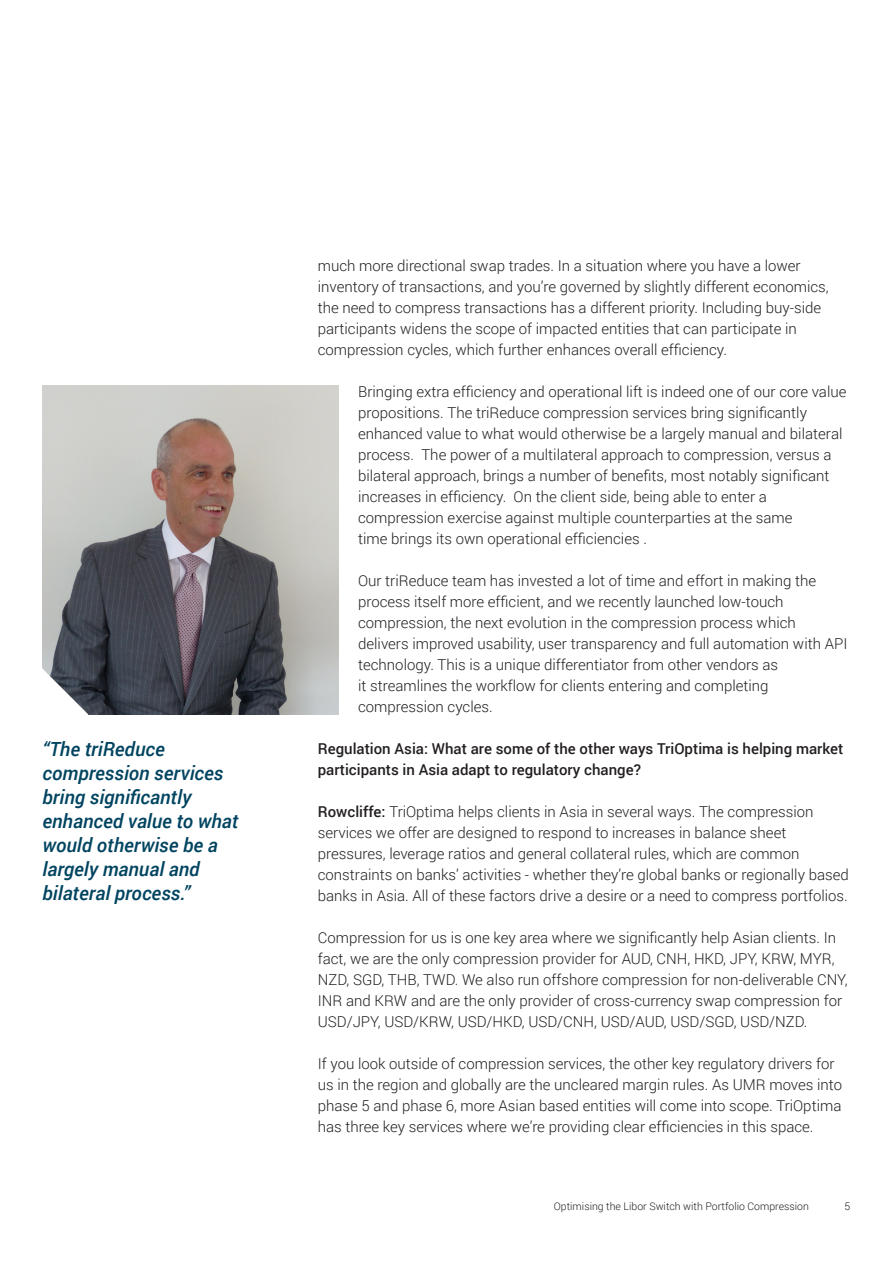
<style>
.page{position:relative;width:893px;height:1263px;background:#fff}
.page>*{position:absolute;margin:0;border:0;box-sizing:border-box;transform-origin:0 0}
.Pullquote{font:italic 500 19.5px/24px "Roboto";color:#004460}
.Main_Body_Text{font:300 15px/21px "Roboto";color:#231f20}
.Main_Body_Text-2{font:500 15px/21px "Roboto";color:#231f20}
.Paragraph_Style_3{font:300 10.5px "Roboto";color:#231f20}
.s1{font-weight:500}
</style>
<div class="page">
<img style="left:43px;top:385px;width:295px;height:329px">
<svg style="left:42px;top:666px;width:46px;height:48px"></svg>
<p class="Pullquote" style="left:43px;top:736px;width:197px">“The triReduce compression services bring significantly enhanced value to what would otherwise be a largely manual and bilateral process.”</p>
<p class="Main_Body_Text" style="left:318px;top:255px;width:512px">much more directional swap trades. In a situation where you have a lower inventory of transactions, and you’re governed by slightly different economics, the need to compress transactions has a different priority. Including buy-side participants widens the scope of impacted entities that can participate in compression cycles, which further enhances overall efficiency.</p>
<p class="Main_Body_Text" style="left:358px;top:381px;width:490px">Bringing extra efficiency and operational lift is indeed one of our core value propositions. The triReduce compression services bring significantly enhanced value to what would otherwise be a largely manual and bilateral process. The power of a multilateral approach to compression, versus a bilateral approach, brings a number of benefits, most notably significant increases in efficiency. On the client side, being able to enter a compression exercise against multiple counterparties at the same<br>time brings its own operational efficiencies .</p>
<p class="Main_Body_Text" style="left:358px;top:570px;width:491px">Our triReduce team has invested a lot of time and effort in making the process itself more efficient, and we recently launched low-touch compression, the next evolution in the compression process which delivers improved usability, user transparency and full automation with API technology. This is a unique differentiator from other vendors as<br>it streamlines the workflow for clients entering and completing compression cycles.</p>
<p class="Main_Body_Text-2" style="left:318px;top:737px;width:527px">Regulation Asia: What are some of the other ways TriOptima is helping market participants in Asia adapt to regulatory change?</p>
<p class="Main_Body_Text" style="left:318px;top:801px;width:532px"><span class="s1">Rowcliffe:</span> TriOptima helps clients in Asia in several ways. The compression services we offer are designed to respond to increases in balance sheet pressures, leverage ratios and general collateral rules, which are common constraints on banks’ activities - whether they’re global banks or regionally based banks in Asia. All of these factors drive a desire or a need to compress portfolios.</p>
<p class="Main_Body_Text" style="left:318px;top:927px;width:531px">Compression for us is one key area where we significantly help Asian clients. In fact, we are the only compression provider for AUD, CNH, HKD, JPY, KRW, MYR, NZD, SGD, THB, TWD. We also run offshore compression for non-deliverable CNY, INR and KRW and are the only provider of cross-currency swap compression for USD/JPY, USD/KRW, USD/HKD, USD/CNH, USD/AUD, USD/SGD, USD/NZD.</p>
<p class="Main_Body_Text" style="left:318px;top:1053px;width:526px">If you look outside of compression services, the other key regulatory drivers for us in the region and globally are the uncleared margin rules. As UMR moves into phase 5 and phase 6, more Asian based entities will come into scope. TriOptima has three key services where we’re providing clear efficiencies in this space.</p>
<p class="Paragraph_Style_3" style="left:554px;top:1199px;width:256px">Optimising the Libor Switch with Portfolio Compression</p>
<p class="Paragraph_Style_3" style="left:845px;top:1199px;width:7px">5</p>
</div>
